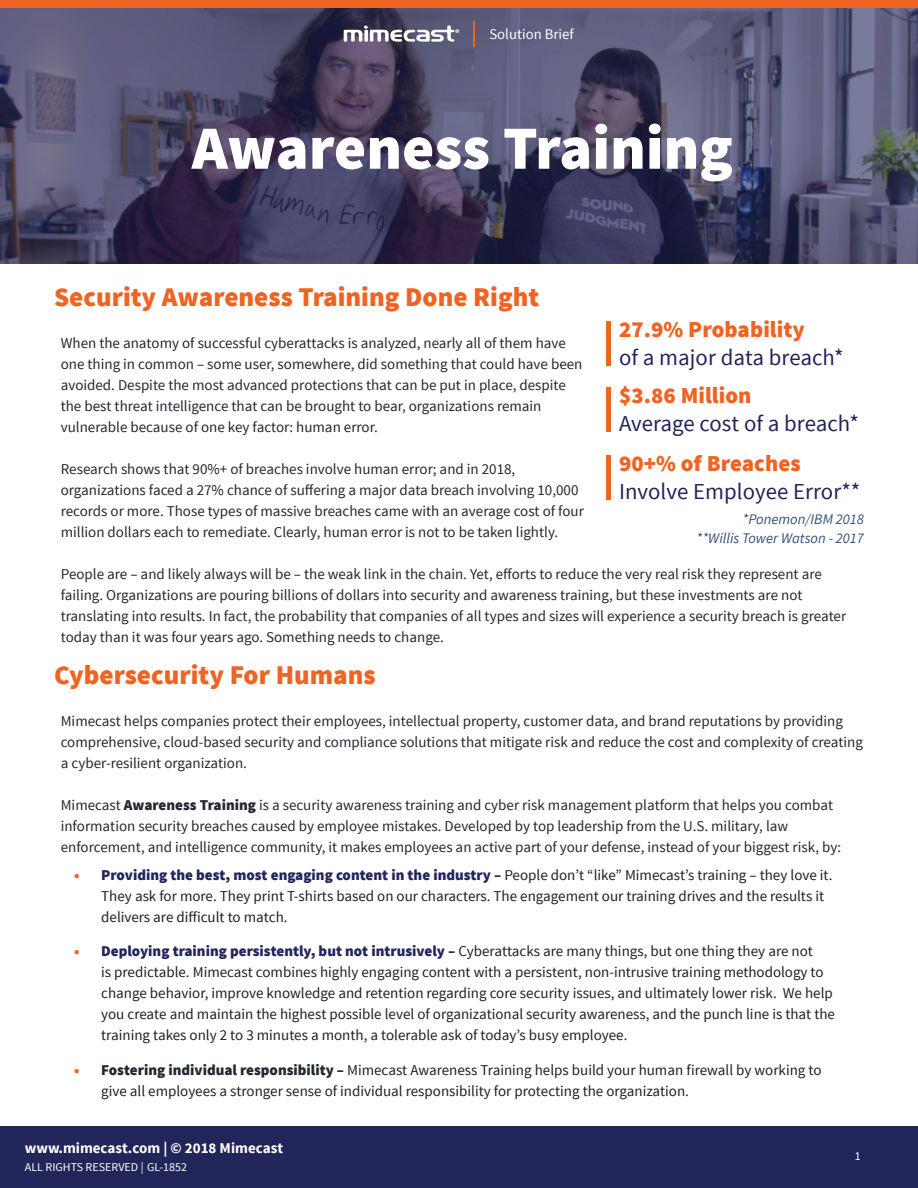
<style>
.page{position:relative;width:918px;height:1188px;background:#fff}
.page>*{position:absolute;margin:0;border:0;box-sizing:border-box;transform-origin:0 0}
.Body_Copy{font:900 61.5px "Source Sans Pro";color:#fff}
.Paragraph_Style_1{font:900 27px "Source Sans Pro";color:#ef6422}
.Headline_Copy_Primar{font:900 27px "Source Sans Pro";color:#ef6422}
.t1{font:22.8px/27.6px "Source Sans Pro";letter-spacing:.005em;color:#21255a}
.Body_Copy-2{font:15px/21px "Source Sans Pro";color:#232730}
.t2{font:15px/21px "Source Sans Pro";color:#231f20}
.t3{font:700 15px "Source Sans Pro";color:#fff}
.t4{font:14.85px "Source Sans Pro";color:#fff}
.t5{font:italic 14.7px "Source Sans Pro";color:#33527a}
.t6{font:12px "Source Sans Pro";color:#fff}
.s1{font-weight:900;color:#ef6422}
.s2{font-weight:900}
.s3{font-weight:900;color:#21255a}
.s4{font-weight:900;color:#232730}
</style>
<div class="page">
<div style="left:0;top:1126px;width:918px;height:62px;background:#21255a"></div>
<div style="left:0;top:0;width:918px;height:9px;background:#ef6422"></div>
<img style="left:0;top:9px;width:918px;height:255px">
<svg style="left:344px;top:26px;width:115px;height:16px"></svg>
<svg style="left:474px;top:21px;width:1px;height:26px"></svg>
<div style="left:606px;top:321px;width:5px;height:44px;background:#ef6422"></div>
<div style="left:606px;top:388px;width:5px;height:44px;background:#ef6422"></div>
<div style="left:606px;top:455px;width:5px;height:44px;background:#ef6422"></div>
<p class="t4" style="left:489px;top:25px;width:86px">Solution Brief</p>
<p class="Body_Copy" style="left:192px;top:108px;width:543px">Awareness Training</p>
<p class="Paragraph_Style_1" style="left:54px;top:279px;width:487px">Security Awareness Training Done Right</p>
<p class="t1" style="left:619px;top:316px;width:226px"><span class="s1">27.9% Probability<br></span>of a major data breach*</p>
<p class="t1" style="left:619px;top:382px;width:242px"><span class="s1">$3.86 Million<br></span>Average cost of a breach*</p>
<p class="t1" style="left:619px;top:450px;width:243px"><span class="s1">90+% of Breaches<br></span>Involve Employee Error**</p>
<p class="t5" style="left:696px;top:529px;width:169px">**Willis Tower Watson - 2017</p>
<p class="Body_Copy-2" style="left:61px;top:333px;width:523px">When the anatomy of successful cyberattacks is analyzed, nearly all of them have one thing in common – some user, somewhere, did something that could have been avoided. Despite the most advanced protections that can be put in place, despite the best threat intelligence that can be brought to bear, organizations remain vulnerable because of one key factor: human error.</p>
<p class="Body_Copy-2" style="left:61px;top:459px;width:525px">Research shows that 90%+ of breaches involve human error; and in 2018, organizations faced a 27% chance of suffering a major data breach involving 10,000 records or more. Those types of massive breaches came with an average cost of four million dollars each to remediate. Clearly, human error is not to be taken lightly.</p>
<p class="Body_Copy-2" style="left:61px;top:564px;width:787px">People are – and likely always will be – the weak link in the chain. Yet, efforts to reduce the very real risk they represent are failing. Organizations are pouring billions of dollars into security and awareness training, but these investments are not translating into results. In fact, the probability that companies of all types and sizes will experience a security breach is greater today than it was four years ago. Something needs to change.</p>
<p class="t5" style="left:743px;top:510px;width:123px">*Ponemon/IBM 2018</p>
<p class="Headline_Copy_Primar" style="left:54px;top:657px;width:323px">Cybersecurity For Humans</p>
<p class="Body_Copy-2" style="left:61px;top:711px;width:804px">Mimecast helps companies protect their employees, intellectual property, customer data, and brand reputations by providing comprehensive, cloud-based security and compliance solutions that mitigate risk and reduce the cost and complexity of creating a cyber-resilient organization.</p>
<p class="Body_Copy-2" style="left:61px;top:795px;width:782px">Mimecast <span class="s2">Awareness Training</span> is a security awareness training and cyber risk management platform that helps you combat information security breaches caused by employee mistakes. Developed by top leadership from the U.S. military, law enforcement, and intelligence community, it makes employees an active part of your defense, instead of your biggest risk, by:</p>
<p class="t2" style="left:101px;top:865px;width:733px;text-indent:-27px"><span class="s1">•</span> <span class="s3">Providing the best, most engaging content in the industry –</span> People don’t “like” Mimecast’s training – they love it.<br>They ask for more. They print T-shirts based on our characters. The engagement our training drives and the results it delivers are difficult to match.</p>
<p class="t2" style="left:101px;top:941px;width:735px;text-indent:-27px"><span class="s1">•</span> <span class="s3">Deploying training persistently, but not intrusively –</span> Cyberattacks are many things, but one thing they are not<br>is predictable. Mimecast combines highly engaging content with a persistent, non-intrusive training methodology to change behavior, improve knowledge and retention regarding core security issues, and ultimately lower risk. We help you create and maintain the highest possible level of organizational security awareness, and the punch line is that the training takes only 2 to 3 minutes a month, a tolerable ask of today’s busy employee.</p>
<p class="t2" style="left:101px;top:1060px;width:722px;text-indent:-27px"><span class="s1">•</span> <span class="s4">Fostering individual responsibility –</span> Mimecast Awareness Training helps build your human firewall by working to give all employees a stronger sense of individual responsibility for protecting the organization.</p>
<p class="t3" style="left:25px;top:1138px;width:260px">www.mimecast.com | © 2018 Mimecast</p>
<p class="t6" style="left:25px;top:1160px;width:164px">ALL RIGHTS RESERVED | GL-1852</p>
<p class="t6" style="left:855px;top:1149px;width:7px">1</p>
</div>
